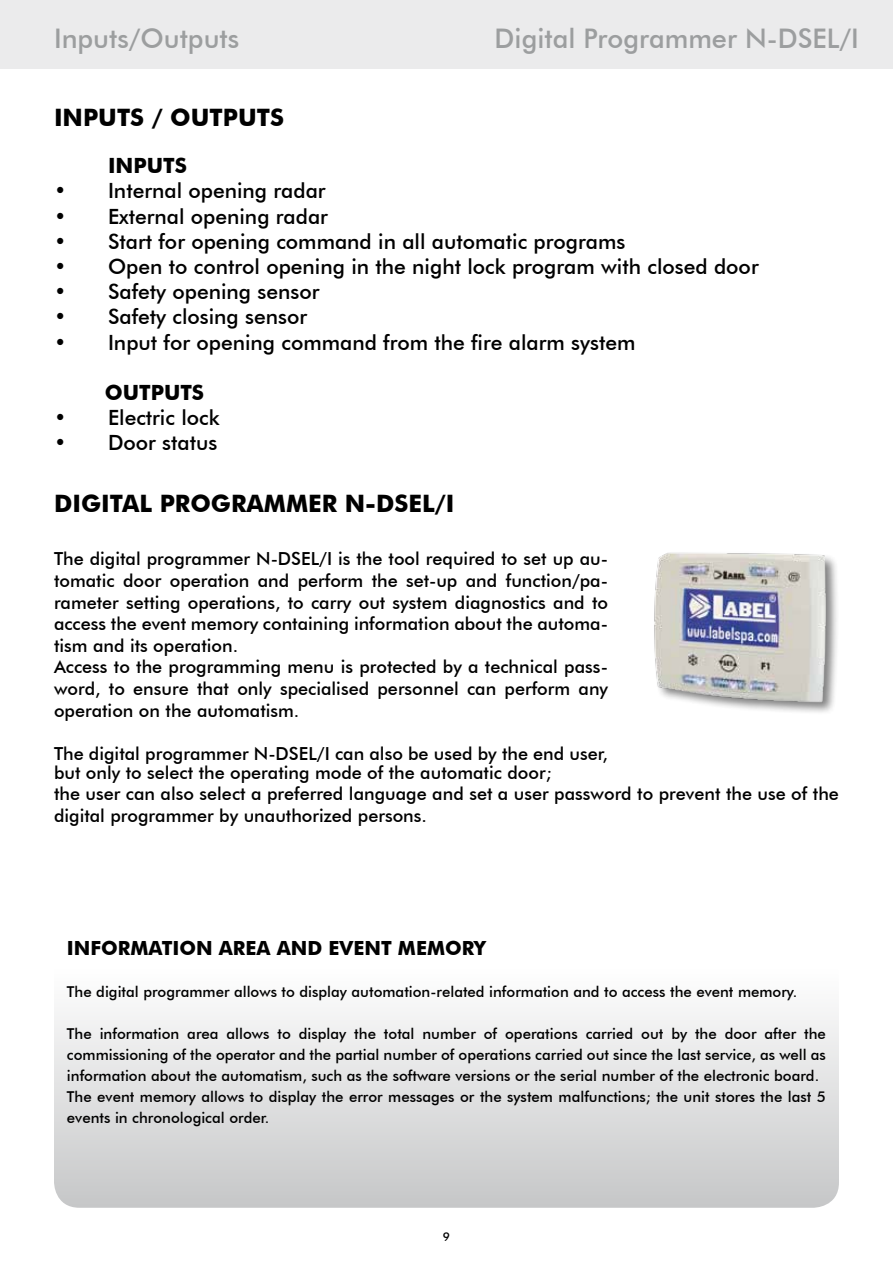
<style>
.page{position:relative;width:893px;height:1263px;background:#fff}
.page>*{position:absolute;margin:0;border:0;box-sizing:border-box;transform-origin:0 0}
.t1{font:500 27px "Futura BT";color:#9c9e9f}
.t2{font:700 24px "Futura BT";color:#000}
.t3{font:500 21px "Futura BT";color:#000}
.t4{font:700 21px "Futura BT";color:#000}
.t5{font:700 19.5px "Futura BT";color:#000}
.t6{font:500 18px/21.6px "Futura BT";color:#000}
.t7{font:500 15px/21px "Futura BT";color:#000}
.t8{font:500 12px "Futura BT";color:#000}
</style>
<div class="page">
<div style="left:54px;top:928px;width:785px;height:280px;background:linear-gradient(to bottom,#fff,#c7c8c9);border-radius:26px"></div>
<div style="left:0;top:0;width:893px;height:68px;background:#ebebec"></div>
<img style="left:654px;top:552px;width:183px;height:161px">
<h1 class="t1" style="left:54px;top:22px;width:187px">Inputs/Outputs</h1>
<h1 class="t1" style="left:495px;top:22px;width:366px">Digital Programmer N-DSEL/I</h1>
<h2 class="t2" style="left:54px;top:103px;width:231px">INPUTS / OUTPUTS</h2>
<p class="t4" style="left:108px;top:153px;width:80px">INPUTS</p>
<p class="t3" style="left:54px;top:178px;width:273px">• Internal opening radar</p>
<p class="t3" style="left:54px;top:203px;width:275px">• External opening radar</p>
<p class="t3" style="left:54px;top:228px;width:573px">• Start for opening command in all automatic programs</p>
<p class="t3" style="left:54px;top:254px;width:706px">• Open to control opening in the night lock program with closed door</p>
<p class="t3" style="left:54px;top:279px;width:267px">• Safety opening sensor</p>
<p class="t3" style="left:54px;top:304px;width:255px">• Safety closing sensor</p>
<p class="t3" style="left:54px;top:329px;width:583px">• Input for opening command from the fire alarm system</p>
<p class="t4" style="left:105px;top:380px;width:101px">OUTPUTS</p>
<p class="t3" style="left:54px;top:405px;width:167px">• Electric lock</p>
<p class="t3" style="left:54px;top:430px;width:165px">• Door status</p>
<h2 class="t2" style="left:54px;top:488px;width:402px">DIGITAL PROGRAMMER N-DSEL/I</h2>
<p class="t6" style="left:54px;top:548px;width:556px">The digital programmer N-DSEL/I is the tool required to set up au&shy;tomatic door operation and perform the set-up and function/pa&shy;rameter setting operations, to carry out system diagnostics and to access the event memory containing information about the automa&shy;tism and its operation.<br>Access to the programming menu is protected by a technical pass&shy;word, to ensure that only specialised personnel can perform any operation on the automatism.</p>
<p class="t6" style="left:54px;top:744px;width:556px;line-height:18.9px">The digital programmer N-DSEL/I can also be used by the end user, but only to select the operating mode of the automatic door;</p>
<p class="t6" style="left:54px;top:783px;width:786px">the user can also select a preferred language and set a user password to prevent the use of the digital programmer by unauthorized persons.</p>
<p class="t5" style="left:67px;top:936px;width:420px">INFORMATION AREA AND EVENT MEMORY</p>
<p class="t7" style="left:67px;top:981px;width:732px">The digital programmer allows to display automation-related information and to access the event memory.</p>
<p class="t7" style="left:67px;top:1023px;width:760px">The information area allows to display the total number of operations carried out by the door after the commissioning of the operator and the partial number of operations carried out since the last service, as well as information about the automatism, such as the software versions or the serial number of the electronic board.<br>The event memory allows to display the error messages or the system malfunctions; the unit stores the last 5 events in chronological order.</p>
<p class="t8" style="left:443px;top:1230px;width:9px">9</p>
</div>
